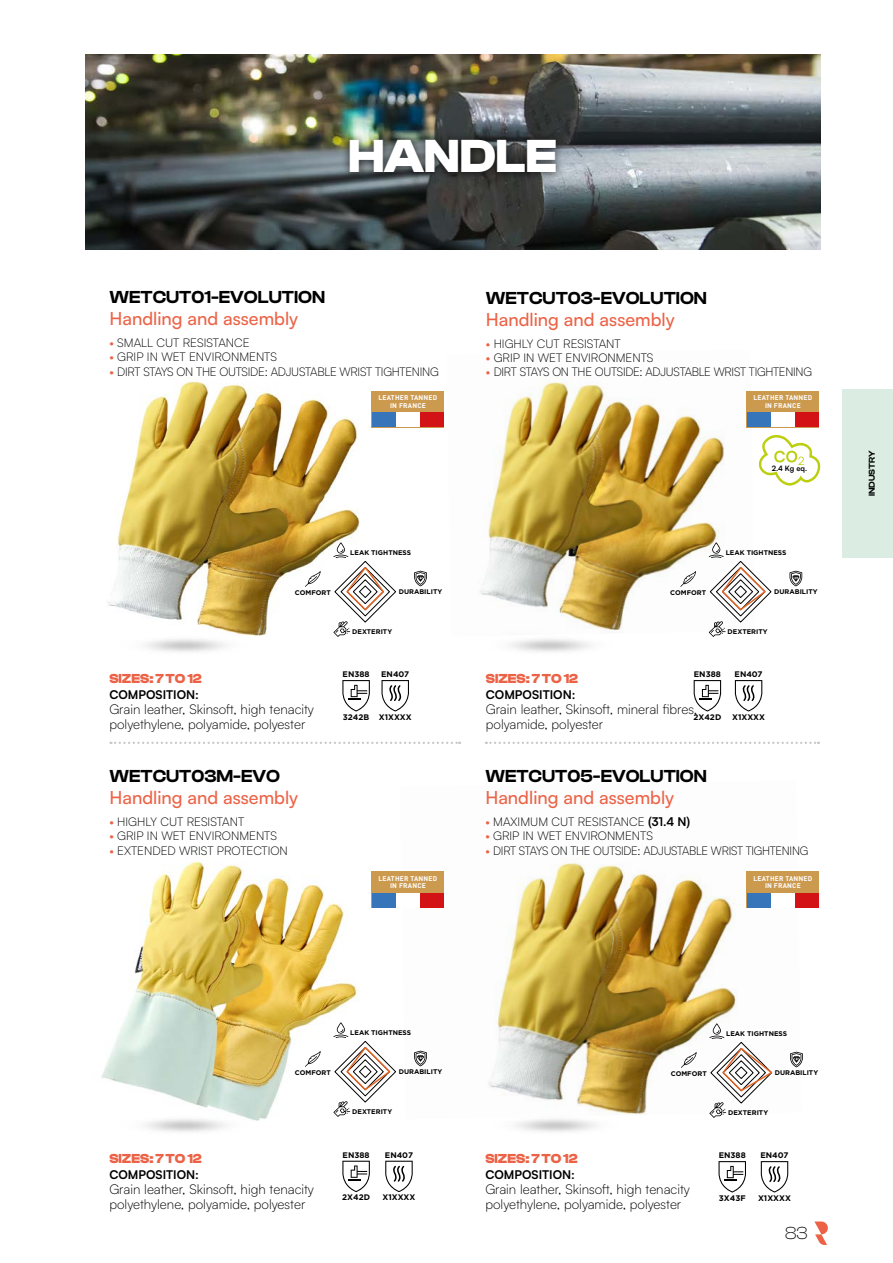
<style>
.page{position:relative;width:893px;height:1263px;background:#fff}
.page>*{position:absolute;margin:0;border:0;box-sizing:border-box;transform-origin:0 0}
.t1{font:700 48px "Clash Display";color:#fff}
.t2{font:500 18px "Satoshi";color:#ec6246}
.t3{font:600 18px "Clash Display";color:#000}
.t4{font:300 18px "Clash Display";color:#000}
.t5{font:300 13.5px/15px "Satoshi";color:#000}
.t6{font:700 13.5px "Clash Display";color:#ec6246}
.t7{font:300 12px "Satoshi";letter-spacing:-.005em;color:#000}
.t8{font:300 12px "Satoshi";letter-spacing:-.005em;color:#000;scale:.96 1}
.t9{font:700 12px "Satoshi";color:#000}
.t10{font:600 8.85px "Clash Display";color:#020203}
.t11{font:700 8.1px "Gotham";color:#000}
.t12{font:700 7.35px "Satoshi";color:#000}
.t13{font:700 6.75px "Gotham";color:#000}
.t14{font:700 6.75px/7.5px "DIN Pro";letter-spacing:.03em;color:#fff;text-align:center}
.s1{font-weight:400;color:#ec6246}
.s2{font-weight:700}
</style>
<div class="page">
<div style="left:842px;top:389px;width:51px;height:169px;background:#dbede2"></div>
<svg style="left:814px;top:1221px;width:14px;height:24px"></svg>
<img style="left:400px;top:862px;width:402px;height:215px">
<img style="left:101px;top:861px;width:275px;height:221px">
<img style="left:85px;top:54px;width:735px;height:196px">
<div style="left:340px;top:131px;width:225px;height:51px;background:#000;opacity:.75"></div>
<svg style="left:111px;top:742px;width:349px;height:2px"></svg>
<svg style="left:486px;top:742px;width:333px;height:2px"></svg>
<svg style="left:342px;top:680px;width:28px;height:31px"></svg>
<svg style="left:694px;top:680px;width:27px;height:31px"></svg>
<img style="left:113px;top:380px;width:273px;height:217px">
<img style="left:480px;top:377px;width:275px;height:256px">
<svg style="left:305px;top:571px;width:16px;height:16px"></svg>
<svg style="left:414px;top:571px;width:13px;height:15px"></svg>
<svg style="left:680px;top:571px;width:16px;height:16px"></svg>
<svg style="left:789px;top:571px;width:13px;height:15px"></svg>
<svg style="left:333px;top:542px;width:63px;height:95px"></svg>
<svg style="left:709px;top:542px;width:62px;height:95px"></svg>
<img style="left:107px;top:597px;width:164px;height:55px">
<img style="left:101px;top:1077px;width:180px;height:55px">
<img style="left:488px;top:1077px;width:161px;height:55px">
<img style="left:480px;top:597px;width:165px;height:55px">
<svg style="left:305px;top:1051px;width:16px;height:16px"></svg>
<svg style="left:414px;top:1051px;width:13px;height:15px"></svg>
<svg style="left:333px;top:1022px;width:63px;height:95px"></svg>
<svg style="left:342px;top:1161px;width:28px;height:31px"></svg>
<svg style="left:681px;top:1052px;width:16px;height:16px"></svg>
<svg style="left:790px;top:1052px;width:13px;height:15px"></svg>
<svg style="left:709px;top:1023px;width:65px;height:95px"></svg>
<svg style="left:718px;top:1161px;width:28px;height:31px"></svg>
<svg style="left:758px;top:434px;width:63px;height:52px"></svg>
<svg style="left:735px;top:680px;width:27px;height:31px"></svg>
<svg style="left:761px;top:1161px;width:27px;height:31px"></svg>
<svg style="left:381px;top:680px;width:28px;height:31px"></svg>
<svg style="left:385px;top:1161px;width:28px;height:31px"></svg>
<div style="left:372px;top:391px;width:72px;height:36px;background:#cc9a4f"></div>
<div style="left:372px;top:412px;width:24px;height:15px;background:#3775ba"></div>
<div style="left:396px;top:412px;width:24px;height:15px;background:#fff"></div>
<div style="left:420px;top:412px;width:23px;height:15px;background:#d31216"></div>
<div style="left:747px;top:391px;width:72px;height:36px;background:#cc9a4f"></div>
<div style="left:747px;top:412px;width:24px;height:15px;background:#3775ba"></div>
<div style="left:771px;top:412px;width:24px;height:15px;background:#fff"></div>
<div style="left:795px;top:412px;width:23px;height:15px;background:#d31216"></div>
<div style="left:747px;top:872px;width:72px;height:36px;background:#cc9a4f"></div>
<div style="left:747px;top:893px;width:24px;height:14px;background:#3775ba"></div>
<div style="left:771px;top:893px;width:24px;height:14px;background:#fff"></div>
<div style="left:795px;top:893px;width:23px;height:14px;background:#d31216"></div>
<div style="left:372px;top:872px;width:72px;height:36px;background:#cc9a4f"></div>
<div style="left:372px;top:893px;width:24px;height:14px;background:#3775ba"></div>
<div style="left:396px;top:893px;width:24px;height:14px;background:#fff"></div>
<div style="left:420px;top:893px;width:23px;height:14px;background:#d31216"></div>
<h1 class="t1" style="left:348px;top:130px;width:210px">HANDLE</h1>
<h2 class="t3" style="left:109px;top:287px;width:217px">WETCUT01-EVOLUTION</h2>
<h2 class="t2" style="left:109px;top:306px;width:190px">Handling and assembly</h2>
<p class="t7" style="left:109px;top:335px;width:142px"><span class="s1">•</span> SMALL CUT RESISTANCE</p>
<p class="t7" style="left:109px;top:349px;width:169px"><span class="s1">•</span> GRIP IN WET ENVIRONMENTS</p>
<p class="t7" style="left:109px;top:364px;width:331px"><span class="s1">•</span> DIRT STAYS ON THE OUTSIDE: ADJUSTABLE WRIST TIGHTENING</p>
<h2 class="t3" style="left:486px;top:288px;width:223px">WETCUT03-EVOLUTION</h2>
<h2 class="t2" style="left:486px;top:307px;width:190px">Handling and assembly</h2>
<p class="t7" style="left:486px;top:336px;width:136px"><span class="s1">•</span> HIGHLY CUT RESISTANT</p>
<p class="t7" style="left:486px;top:350px;width:169px"><span class="s1">•</span> GRIP IN WET ENVIRONMENTS</p>
<p class="t7" style="left:486px;top:364px;width:328px"><span class="s1">•</span> DIRT STAYS ON THE OUTSIDE: ADJUSTABLE WRIST TIGHTENING</p>
<p class="t14" style="left:379px;top:393px;width:60px">LEATHER TANNED<br>IN FRANCE</p>
<p class="t14" style="left:753px;top:393px;width:60px">LEATHER TANNED<br>IN FRANCE</p>
<p class="t12" style="left:772px;top:463px;width:37px">2.4 Kg eq.</p>
<p class="t13" style="left:350px;top:548px;width:62px">LEAK TIGHTNESS</p>
<p class="t13" style="left:726px;top:548px;width:62px">LEAK TIGHTNESS</p>
<p class="t13" style="left:295px;top:588px;width:37px">COMFORT</p>
<p class="t13" style="left:399px;top:588px;width:45px">DURABILITY</p>
<p class="t13" style="left:670px;top:588px;width:37px">COMFORT</p>
<p class="t13" style="left:774px;top:588px;width:45px">DURABILITY</p>
<p class="t13" style="left:352px;top:627px;width:41px">DEXTERITY</p>
<p class="t13" style="left:728px;top:627px;width:41px">DEXTERITY</p>
<p class="t6" style="left:109px;top:671px;width:94px">SIZES: 7 TO 12</p>
<p class="t9" style="left:109px;top:686px;width:91px">COMPOSITION:</p>
<p class="t5" style="left:109px;top:702px;width:206px">Grain leather, Skinsoft, high tenacity polyethylene, polyamide, polyester</p>
<p class="t11" style="left:343px;top:669px;width:28px">EN388</p>
<p class="t11" style="left:343px;top:712px;width:28px">3242B</p>
<p class="t11" style="left:381px;top:669px;width:30px">EN407</p>
<p class="t11" style="left:379px;top:712px;width:34px">X1XXXX</p>
<p class="t11" style="left:694px;top:669px;width:28px">EN388</p>
<p class="t11" style="left:693px;top:712px;width:29px">2X42D</p>
<p class="t6" style="left:486px;top:671px;width:94px">SIZES: 7 TO 12</p>
<p class="t9" style="left:486px;top:686px;width:91px">COMPOSITION:</p>
<p class="t5" style="left:486px;top:702px;width:213px">Grain leather, Skinsoft, mineral fibres, polyamide, polyester</p>
<p class="t11" style="left:735px;top:669px;width:30px">EN407</p>
<p class="t11" style="left:732px;top:712px;width:34px">X1XXXX</p>
<h2 class="t3" style="left:109px;top:766px;width:172px">WETCUT03M-EVO</h2>
<h2 class="t2" style="left:109px;top:785px;width:190px">Handling and assembly</h2>
<p class="t7" style="left:109px;top:814px;width:136px"><span class="s1">•</span> HIGHLY CUT RESISTANT</p>
<p class="t7" style="left:109px;top:828px;width:169px"><span class="s1">•</span> GRIP IN WET ENVIRONMENTS</p>
<p class="t7" style="left:109px;top:843px;width:180px"><span class="s1">•</span> EXTENDED WRIST PROTECTION</p>
<h2 class="t3" style="left:485px;top:766px;width:223px">WETCUT05-EVOLUTION</h2>
<h2 class="t2" style="left:485px;top:785px;width:190px">Handling and assembly</h2>
<p class="t7" style="left:485px;top:814px;width:206px"><span class="s1">•</span> MAXIMUM CUT RESISTANCE <span class="s2">(31.4 N)</span></p>
<p class="t7" style="left:485px;top:828px;width:169px"><span class="s1">•</span> GRIP IN WET ENVIRONMENTS</p>
<p class="t8" style="left:485px;top:843px;width:338px"><span class="s1">•</span> DIRT STAYS ON THE OUTSIDE: ADJUSTABLE WRIST TIGHTENING</p>
<p class="t14" style="left:379px;top:874px;width:60px">LEATHER TANNED<br>IN FRANCE</p>
<p class="t14" style="left:753px;top:874px;width:60px">LEATHER TANNED<br>IN FRANCE</p>
<p class="t10" style="left:867px;top:496px;width:48px;rotate:-90deg">INDUSTRY</p>
<p class="t13" style="left:350px;top:1028px;width:62px">LEAK TIGHTNESS</p>
<p class="t13" style="left:726px;top:1029px;width:62px">LEAK TIGHTNESS</p>
<p class="t13" style="left:295px;top:1068px;width:37px">COMFORT</p>
<p class="t13" style="left:399px;top:1067px;width:45px">DURABILITY</p>
<p class="t13" style="left:671px;top:1069px;width:37px">COMFORT</p>
<p class="t13" style="left:775px;top:1068px;width:45px">DURABILITY</p>
<p class="t13" style="left:352px;top:1107px;width:41px">DEXTERITY</p>
<p class="t13" style="left:728px;top:1108px;width:41px">DEXTERITY</p>
<p class="t6" style="left:109px;top:1151px;width:94px">SIZES: 7 TO 12</p>
<p class="t9" style="left:109px;top:1166px;width:91px">COMPOSITION:</p>
<p class="t5" style="left:109px;top:1181px;width:206px">Grain leather, Skinsoft, high tenacity polyethylene, polyamide, polyester</p>
<p class="t11" style="left:343px;top:1150px;width:28px">EN388</p>
<p class="t11" style="left:342px;top:1192px;width:29px">2X42D</p>
<p class="t11" style="left:385px;top:1149px;width:30px">EN407</p>
<p class="t11" style="left:382px;top:1192px;width:34px">X1XXXX</p>
<p class="t6" style="left:485px;top:1151px;width:94px">SIZES: 7 TO 12</p>
<p class="t9" style="left:485px;top:1166px;width:91px">COMPOSITION:</p>
<p class="t5" style="left:485px;top:1181px;width:206px">Grain leather, Skinsoft, high tenacity polyethylene, polyamide, polyester</p>
<p class="t11" style="left:719px;top:1150px;width:28px">EN388</p>
<p class="t11" style="left:719px;top:1192px;width:28px">3X43F</p>
<p class="t11" style="left:760px;top:1150px;width:30px">EN407</p>
<p class="t11" style="left:758px;top:1192px;width:34px">X1XXXX</p>
<h2 class="t4" style="left:785px;top:1222px;width:24px">83</h2>
</div>
